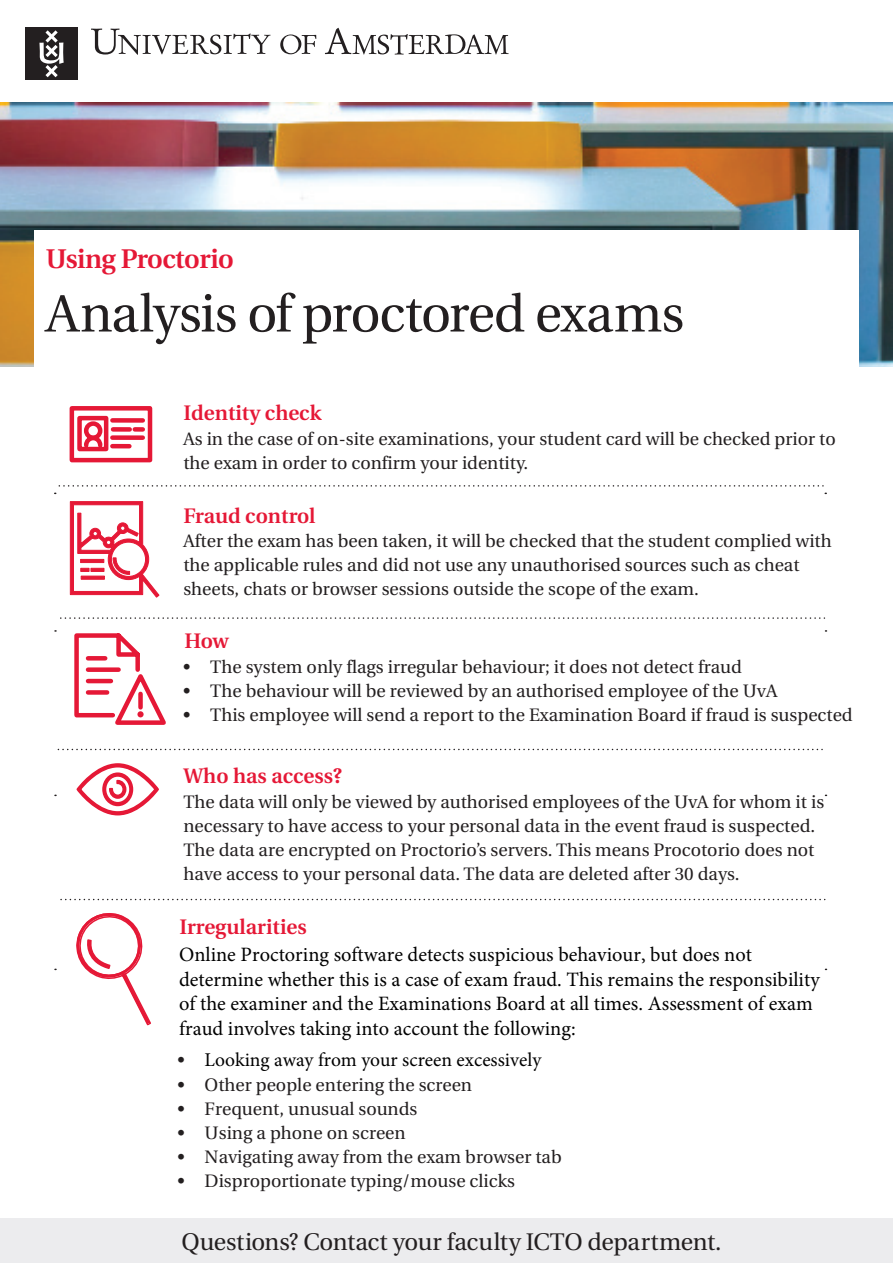
<style>
.page{position:relative;width:893px;height:1263px;background:#fff}
.page>*{position:absolute;margin:0;border:0;box-sizing:border-box;transform-origin:0 0}
.t1{font:52.5px "Utopia";letter-spacing:-.025em;color:#231f20}
.t2{font:600 27px "Utopia";letter-spacing:-.02em;color:#e51836}
.t3{font:24px "Utopia";letter-spacing:-.01em;color:#231f20}
.t4{font:600 21px "Utopia";color:#e51836}
.t5{font:20.4px/24.5px "Minion Pro";color:#000}
.t6{font:19.5px "Minion Pro";color:#000}
.t7{font:18px/24px "Utopia";color:#231f20}
.s1{font-family:"Utopia";font-size:18px;color:#231f20}
</style>
<div class="page">
<img style="left:0;top:103px;width:893px;height:264px">
<div style="left:26px;top:28px;width:52px;height:52px;background:#231f20"></div>
<svg style="left:39px;top:30px;width:25px;height:47px"></svg>
<svg style="left:280px;top:35px;width:36px;height:19px"></svg>
<svg style="left:91px;top:29px;width:179px;height:26px"></svg>
<svg style="left:325px;top:28px;width:184px;height:27px"></svg>
<div style="left:0;top:1218px;width:893px;height:45px;background:#ececee"></div>
<div style="left:34px;top:230px;width:825px;height:161px;background:#fff"></div>
<svg style="left:76px;top:763px;width:83px;height:53px"></svg>
<svg style="left:69px;top:406px;width:84px;height:57px"></svg>
<svg style="left:59px;top:485px;width:764px;height:2px"></svg>
<svg style="left:61px;top:617px;width:763px;height:2px"></svg>
<svg style="left:58px;top:749px;width:764px;height:1px"></svg>
<svg style="left:61px;top:899px;width:764px;height:1px"></svg>
<svg style="left:76px;top:913px;width:75px;height:113px"></svg>
<svg style="left:70px;top:501px;width:90px;height:97px"></svg>
<svg style="left:74px;top:633px;width:92px;height:92px"></svg>
<h2 class="t2" style="left:46px;top:243px;width:190px">Using Proctorio</h2>
<h1 class="t1" style="left:46px;top:285px;width:640px">Analysis of proctored exams</h1>
<p class="t4" style="left:183px;top:400px;width:140px">Identity check</p>
<p class="t7" style="left:183px;top:427px;width:654px">As in the case of on-site examinations, your student card will be checked prior to the exam in order to confirm your identity.</p>
<p class="t4" style="left:183px;top:504px;width:134px">Fraud control</p>
<p class="t7" style="left:183px;top:529px;width:650px">After the exam has been taken, it will be checked that the student complied with the applicable rules and did not use any unauthorised sources such as cheat sheets, chats or browser sessions outside the scope of the exam.</p>
<p class="t4" style="left:185px;top:629px;width:46px">How</p>
<p class="t7" style="left:183px;top:655px;width:560px">• The system only flags irregular behaviour; it does not detect fraud</p>
<p class="t7" style="left:183px;top:679px;width:596px">• The behaviour will be reviewed by an authorised employee of the UvA</p>
<p class="t7" style="left:183px;top:703px;width:671px">• This employee will send a report to the Examination Board if fraud is suspected</p>
<p class="t4" style="left:183px;top:764px;width:160px">Who has access?</p>
<p class="t7" style="left:183px;top:790px;width:642px">The data will only be viewed by authorised employees of the UvA for whom it is necessary to have access to your personal data in the event fraud is suspected.<br>The data are encrypted on Proctorio’s servers. This means Procotorio does not have access to your personal data. The data are deleted after 30 days.</p>
<p class="t4" style="left:180px;top:915px;width:129px">Irregularities</p>
<p class="t5" style="left:179px;top:943px;width:642px">Online Proctoring software detects suspicious behaviour, but does not determine whether this is a case of exam fraud. This remains the responsibility of the examiner and the Examinations Board at all times. Assessment of exam fraud involves taking into account the following:</p>
<p class="t6" style="left:178px;top:1046px;width:365px"><span class="s1">•</span> Looking away from your screen excessively</p>
<p class="t7" style="left:178px;top:1073px;width:296px">• Other people entering the screen</p>
<p class="t7" style="left:178px;top:1097px;width:241px">• Frequent, unusual sounds</p>
<p class="t7" style="left:178px;top:1121px;width:230px">• Using a phone on screen</p>
<p class="t7" style="left:178px;top:1145px;width:386px">• Navigating away from the exam browser tab</p>
<p class="t7" style="left:178px;top:1169px;width:339px">• Disproportionate typing/mouse clicks</p>
<h3 class="t3" style="left:182px;top:1228px;width:541px">Questions? Contact your faculty ICTO department.</h3>
</div>
